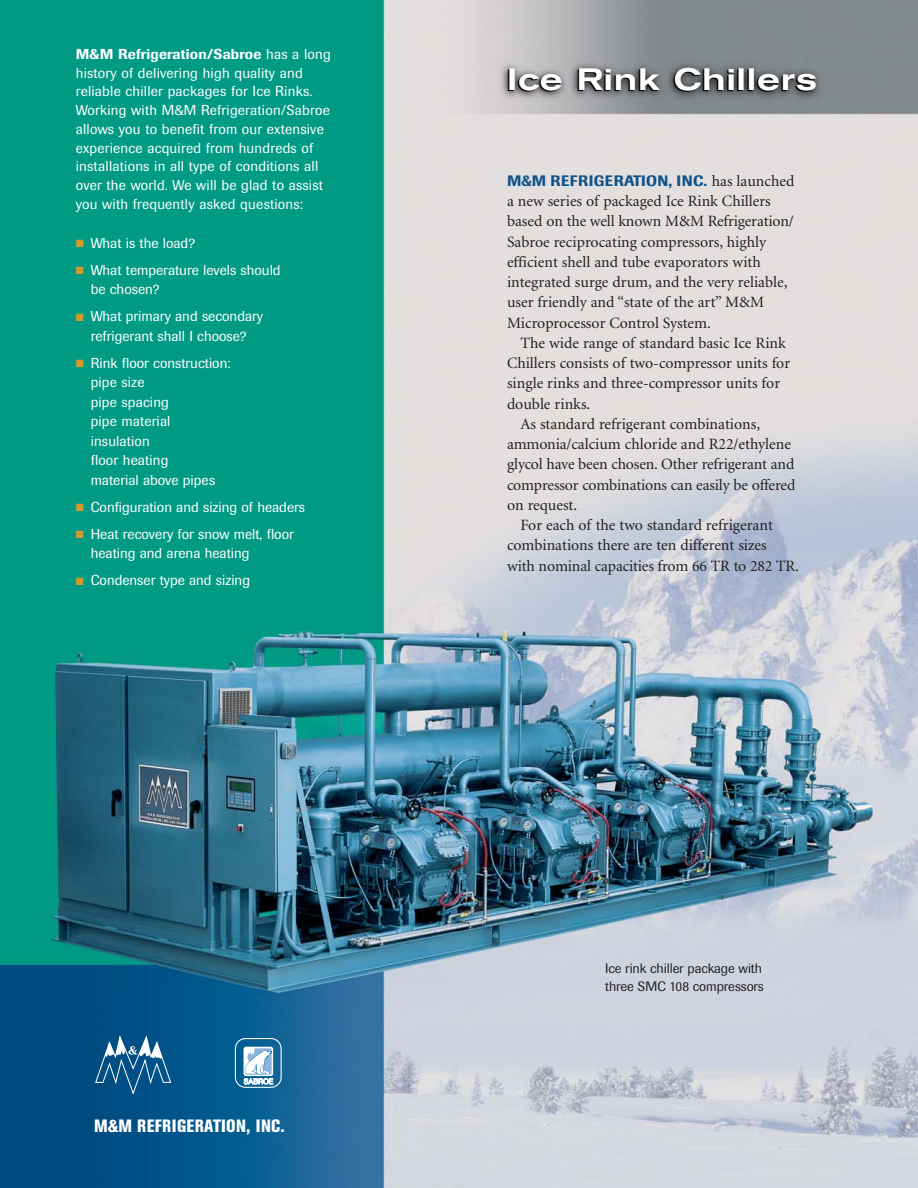
<style>
.page{position:relative;width:918px;height:1188px;background:#fff}
.page>*{position:absolute;margin:0;border:0;box-sizing:border-box;transform-origin:0 0}
.t1{font:500 expanded 30.6px "Akzidenz Grotesk BE";letter-spacing:.02em;color:#fff}
.t2{font:800 condensed 17.7px "Akzidenz Grotesk BE";letter-spacing:.02em;color:#fff}
.t3{font:15.75px/20.2px "Minion";color:#231f20}
.t4{font:500 15px "Imago";letter-spacing:.02em;color:#0f5388}
.t5{font:14.25px/19.5px "Imago";letter-spacing:.01em;color:#fff}
.t6{font:13.5px/18px "Imago";letter-spacing:-.01em;color:#231f20}
.s1{font-weight:500}
.s2{color:#d09b2c}
.s3{font-family:"Minion";font-weight:400;font-size:15.75px;color:#231f20}
</style>
<div class="page">
<img style="left:0;top:0;width:918px;height:1188px">
<svg style="left:95px;top:1034px;width:77px;height:62px"></svg>
<div style="left:235px;top:1038px;width:47px;height:50px;border:1px solid #fff;border-radius:10px"></div>
<svg style="left:242px;top:1047px;width:32px;height:38px"></svg>
<p class="t5" style="left:76px;top:46px;width:257px;line-height:18.8px"><span class="s1">M&amp;M Refrigeration/Sabroe</span> has a long history of delivering high quality and reliable chiller packages for Ice Rinks.<br>Working with M&amp;M Refrigeration/Sabroe allows you to benefit from our extensive experience acquired from hundreds of installations in all type of conditions all over the world. We will be glad to assist you with frequently asked questions:</p>
<p class="t5" style="left:76px;top:234px;width:121px"><span class="s2">■</span> What is the load?</p>
<p class="t5" style="left:91px;top:261px;width:191px;text-indent:-15px"><span class="s2">■</span> What temperature levels should be chosen?</p>
<p class="t5" style="left:76px;top:308px;width:189px;text-align:center"><span class="s2">■</span> What primary and secondary refrigerant shall I choose?</p>
<p class="t5" style="left:91px;top:354px;width:141px;text-indent:-15px"><span class="s2">■</span> Rink floor construction: pipe size<br>pipe spacing<br>pipe material insulation<br>floor heating<br>material above pipes</p>
<p class="t5" style="left:76px;top:498px;width:231px"><span class="s2">■</span> Configuration and sizing of headers</p>
<p class="t5" style="left:91px;top:525px;width:205px;text-indent:-15px"><span class="s2">■</span> Heat recovery for snow melt, floor heating and arena heating</p>
<p class="t5" style="left:76px;top:572px;width:176px"><span class="s2">■</span> Condenser type and sizing</p>
<p class="t2" style="left:94px;top:1120px;width:192px">M&amp;M REFRIGERATION, INC.</p>
<h1 class="t1" style="left:507px;top:69px;width:312px">Ice Rink Chillers</h1>
<p class="t4" style="left:507px;top:175px;width:289px">M&amp;M REFRIGERATION, INC. <span class="s3">has launched</span></p>
<p class="t3" style="left:507px;top:192px;width:288px">a new series of packaged Ice Rink Chillers based on the well known M&amp;M Refrigeration/ Sabroe reciprocating compressors, highly efficient shell and tube evaporators with integrated surge drum, and the very reliable, user friendly and “state of the art” M&amp;M Microprocessor Control System.</p>
<p class="t3" style="left:521px;top:334px;width:267px">The wide range of standard basic Ice Rink</p>
<p class="t3" style="left:507px;top:354px;width:285px">Chillers consists of two-compressor units for</p>
<p class="t3" style="left:507px;top:375px;width:275px">single rinks and three-compressor units for</p>
<p class="t3" style="left:507px;top:395px;width:85px">double rinks.</p>
<p class="t3" style="left:521px;top:415px;width:241px">As standard refrigerant combinations,</p>
<p class="t3" style="left:507px;top:435px;width:286px">ammonia/calcium chloride and R22/ethylene</p>
<p class="t3" style="left:507px;top:456px;width:289px">glycol have been chosen. Other refrigerant and</p>
<p class="t3" style="left:507px;top:476px;width:290px">compressor combinations can easily be offered</p>
<p class="t3" style="left:507px;top:496px;width:72px">on request.</p>
<p class="t3" style="left:521px;top:516px;width:254px">For each of the two standard refrigerant</p>
<p class="t3" style="left:507px;top:537px;width:261px">combinations there are ten different sizes</p>
<p class="t3" style="left:507px;top:557px;width:293px">with nominal capacities from 66 TR to 282 TR.</p>
<p class="t6" style="left:605px;top:960px;width:160px">Ice rink chiller package with three SMC 108 compressors</p>
</div>
